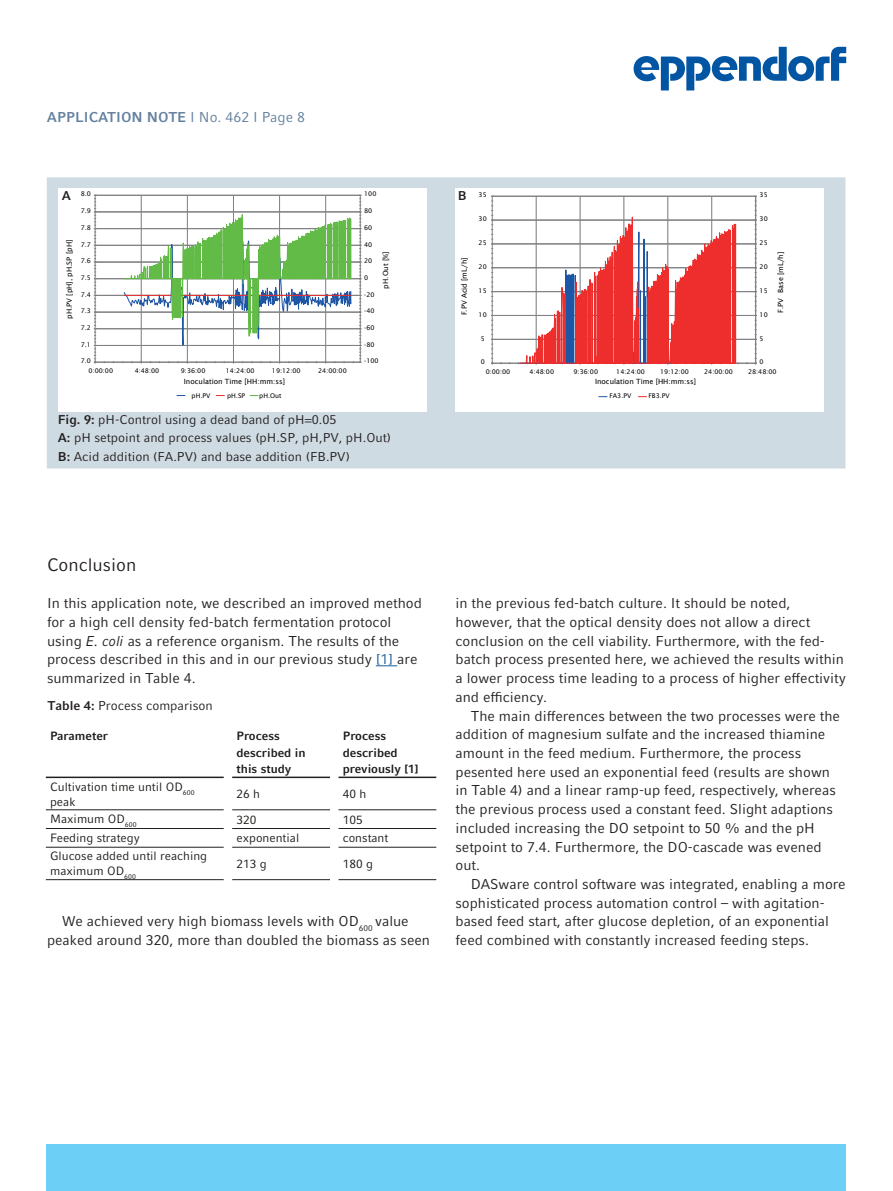
<style>
.page{position:relative;width:893px;height:1191px;background:#fff}
.page>*{position:absolute;margin:0;border:0;box-sizing:border-box;transform-origin:0 0}
.t1{font:18px "Compatil Factfor Eppendorf";color:#231f20}
.t2{font:14.25px/18.8px "Compatil Factfor Eppendorf";color:#231f20}
.t3{font:700 14.25px "Compatil Factfor Eppendorf";color:#6481a0}
.t4{font:12.75px/18.6px "Compatil Factfor Eppendorf";color:#231f20}
.t5{font:700 12.75px "Compatil Factfor Eppendorf";color:#231f20}
.t6{font:12px/15px "Compatil Factfor Eppendorf";color:#1a1a18}
.t7{font:700 12px/16.5px "Compatil Factfor Eppendorf";color:#1a1a18}
.t8{font:7.2px "Lucida Sans";color:#000001}
.t9{font:6.45px "Lucida Sans";color:#000001}
.s1{font-weight:400}
.s2{font-weight:700}
.s3{font-style:italic}
.s4{color:#175d9e}
</style>
<div class="page">
<div style="left:47px;top:1144px;width:799px;height:47px;background:#6bcff6"></div>
<svg style="left:736px;top:47px;width:110px;height:35px"></svg>
<div style="left:47px;top:177px;width:798px;height:291px;background:#cfdbe2"></div>
<div style="left:455px;top:188px;width:368px;height:224px;background:#fff"></div>
<svg style="left:491px;top:196px;width:266px;height:168px"></svg>
<svg style="left:519px;top:56px;width:217px;height:413px"></svg>
<div style="left:59px;top:188px;width:368px;height:224px;background:#fff"></div>
<svg style="left:94px;top:195px;width:268px;height:168px"></svg>
<svg style="left:124px;top:177px;width:227px;height:292px"></svg>
<svg style="left:376px;top:665px;width:21px;height:1px"></svg>
<hr style="left:46px;top:809px;width:178px;height:1px;background:#231f20">
<hr style="left:46px;top:828px;width:178px;height:1px;background:#231f20">
<hr style="left:46px;top:847px;width:178px;height:1px;background:#231f20">
<hr style="left:46px;top:879px;width:178px;height:1px;background:#231f20">
<hr style="left:232px;top:809px;width:98px;height:1px;background:#231f20">
<hr style="left:338px;top:809px;width:98px;height:1px;background:#231f20">
<hr style="left:232px;top:828px;width:98px;height:1px;background:#231f20">
<hr style="left:338px;top:828px;width:98px;height:1px;background:#231f20">
<hr style="left:232px;top:847px;width:98px;height:1px;background:#231f20">
<hr style="left:338px;top:847px;width:98px;height:1px;background:#231f20">
<hr style="left:232px;top:879px;width:98px;height:1px;background:#231f20">
<hr style="left:338px;top:879px;width:98px;height:1px;background:#231f20">
<hr style="left:46px;top:776px;width:178px;height:2px;background:#231f20">
<hr style="left:232px;top:776px;width:98px;height:2px;background:#231f20">
<hr style="left:338px;top:776px;width:98px;height:2px;background:#231f20">
<p class="t3" style="left:47px;top:108px;width:260px">APPLICATION NOTE <span class="s1">I No. 462 I Page 8</span></p>
<p class="t5" style="left:62px;top:188px;width:11px">A</p>
<p class="t5" style="left:458px;top:188px;width:10px">B</p>
<p class="t9" style="left:81px;top:190px;width:12px">8.0</p>
<p class="t9" style="left:364px;top:190px;width:14px">100</p>
<p class="t8" style="left:65px;top:319px;width:80px;rotate:-90deg">pH.PV [pH], pH.SP [pH]</p>
<p class="t9" style="left:81px;top:207px;width:12px">7.9</p>
<p class="t9" style="left:81px;top:224px;width:12px">7.8</p>
<p class="t9" style="left:81px;top:240px;width:12px">7.7</p>
<p class="t9" style="left:81px;top:257px;width:12px">7.6</p>
<p class="t9" style="left:81px;top:274px;width:12px">7.5</p>
<p class="t9" style="left:81px;top:290px;width:12px">7.4</p>
<p class="t9" style="left:81px;top:307px;width:12px">7.3</p>
<p class="t9" style="left:81px;top:324px;width:12px">7.2</p>
<p class="t9" style="left:81px;top:341px;width:12px">7.1</p>
<p class="t9" style="left:81px;top:357px;width:12px">7.0</p>
<p class="t9" style="left:89px;top:367px;width:26px">0:00:00</p>
<p class="t9" style="left:135px;top:367px;width:26px">4:48:00</p>
<p class="t9" style="left:181px;top:367px;width:26px">9:36:00</p>
<p class="t9" style="left:226px;top:367px;width:30px">14:24:00</p>
<p class="t9" style="left:272px;top:367px;width:30px">19:12:00</p>
<p class="t9" style="left:318px;top:367px;width:30px">24:00:00</p>
<p class="t8" style="left:184px;top:377px;width:103px">Inoculation Time [HH:mm:ss]</p>
<p class="t9" style="left:192px;top:392px;width:20px">pH.PV</p>
<p class="t9" style="left:227px;top:392px;width:19px">pH.SP</p>
<p class="t9" style="left:259px;top:392px;width:24px">pH.Out</p>
<p class="t9" style="left:364px;top:207px;width:10px">80</p>
<p class="t9" style="left:364px;top:224px;width:10px">60</p>
<p class="t9" style="left:364px;top:240px;width:10px">40</p>
<p class="t9" style="left:364px;top:257px;width:10px">20</p>
<p class="t9" style="left:364px;top:274px;width:6px">0</p>
<p class="t9" style="left:364px;top:290px;width:12px">-20</p>
<p class="t9" style="left:364px;top:307px;width:12px">-40</p>
<p class="t9" style="left:364px;top:324px;width:12px">-60</p>
<p class="t9" style="left:364px;top:341px;width:12px">-80</p>
<p class="t8" style="left:381px;top:288px;width:38px;rotate:-90deg">pH.Out [%]</p>
<p class="t9" style="left:364px;top:357px;width:16px">-100</p>
<p class="t4" style="left:58px;top:410px;width:335px"><span class="s2">Fig. 9:</span> pH-Control using a dead band of pH=0.05<br><span class="s2">A:</span> pH setpoint and process values (pH.SP, pH,PV, pH.Out)<br><span class="s2">B:</span> Acid addition (FA.PV) and base addition (FB.PV)</p>
<p class="t8" style="left:460px;top:315px;width:59px;rotate:-90deg">F.PV Acid [mL/h]</p>
<p class="t9" style="left:479px;top:191px;width:10px">35</p>
<p class="t9" style="left:760px;top:191px;width:10px">35</p>
<p class="t9" style="left:479px;top:215px;width:10px">30</p>
<p class="t9" style="left:760px;top:215px;width:10px">30</p>
<p class="t9" style="left:479px;top:239px;width:10px">25</p>
<p class="t9" style="left:760px;top:239px;width:10px">25</p>
<p class="t9" style="left:479px;top:263px;width:10px">20</p>
<p class="t9" style="left:479px;top:287px;width:10px">15</p>
<p class="t9" style="left:479px;top:311px;width:10px">10</p>
<p class="t9" style="left:760px;top:263px;width:10px">20</p>
<p class="t9" style="left:760px;top:287px;width:10px">15</p>
<p class="t9" style="left:760px;top:311px;width:10px">10</p>
<p class="t8" style="left:777px;top:313px;width:62px;rotate:-90deg">F.PV Base [mL/h]</p>
<p class="t9" style="left:481px;top:334px;width:6px">5</p>
<p class="t9" style="left:760px;top:334px;width:6px">5</p>
<p class="t9" style="left:481px;top:358px;width:6px">0</p>
<p class="t9" style="left:760px;top:358px;width:6px">0</p>
<p class="t9" style="left:486px;top:368px;width:26px">0:00:00</p>
<p class="t9" style="left:530px;top:368px;width:26px">4:48:00</p>
<p class="t9" style="left:573px;top:368px;width:26px">9:36:00</p>
<p class="t9" style="left:616px;top:368px;width:30px">14:24:00</p>
<p class="t9" style="left:660px;top:368px;width:30px">19:12:00</p>
<p class="t9" style="left:704px;top:368px;width:30px">24:00:00</p>
<p class="t9" style="left:748px;top:368px;width:30px">28:48:00</p>
<p class="t8" style="left:595px;top:377px;width:103px">Inoculation Time [HH:mm:ss]</p>
<p class="t9" style="left:609px;top:392px;width:23px">FA3.PV</p>
<p class="t9" style="left:648px;top:392px;width:23px">FB3.PV</p>
<p class="t1" style="left:47px;top:554px;width:91px">Conclusion</p>
<p class="t2" style="left:47px;top:594px;width:376px">In this application note, we described an improved method for a high cell density fed-batch fermentation protocol using <span class="s3">E. coli</span> as a reference organism. The results of the process described in this and in our previous study <span class="s4">[1]</span> are summarized in Table 4.</p>
<p class="t4" style="left:47px;top:696px;width:167px"><span class="s2">Table 4:</span> Process comparison</p>
<p class="t7" style="left:50px;top:727px;width:59px">Parameter</p>
<p class="t7" style="left:236px;top:727px;width:71px">Process described in this study</p>
<p class="t7" style="left:343px;top:727px;width:78px">Process described previously [1]</p>
<p class="t6" style="left:50px;top:779px;width:146px">Cultivation time until OD<sub>600 </sub>peak</p>
<p class="t6" style="left:236px;top:786px;width:25px">26 h</p>
<p class="t6" style="left:343px;top:786px;width:25px">40 h</p>
<p class="t6" style="left:50px;top:811px;width:88px">Maximum OD<sub>600</sub></p>
<p class="t6" style="left:236px;top:812px;width:22px">320</p>
<p class="t6" style="left:343px;top:812px;width:22px">105</p>
<p class="t6" style="left:50px;top:830px;width:91px">Feeding strategy</p>
<p class="t6" style="left:236px;top:830px;width:64px">exponential</p>
<p class="t6" style="left:343px;top:830px;width:47px">constant</p>
<p class="t6" style="left:50px;top:848px;width:159px">Glucose added until reaching maximum OD<sub>600</sub></p>
<p class="t6" style="left:236px;top:856px;width:32px">213 g</p>
<p class="t6" style="left:343px;top:856px;width:32px">180 g</p>
<p class="t2" style="left:47px;top:912px;width:385px;text-align:center">We achieved very high biomass levels with OD<sub>600</sub> value peaked around 320, more than doubled the biomass as seen</p>
<p class="t2" style="left:455px;top:594px;width:392px">in the previous fed-batch culture. It should be noted, however, that the optical density does not allow a direct conclusion on the cell viability. Furthermore, with the fed&shy;batch process presented here, we achieved the results within a lower process time leading to a process of higher effectivity and efficiency.</p>
<p class="t2" style="left:455px;top:706px;width:386px;text-indent:15px">The main differences between the two processes were the addition of magnesium sulfate and the increased thiamine amount in the feed medium. Furthermore, the process pesented here used an exponential feed (results are shown in Table 4) and a linear ramp-up feed, respectively, whereas the previous process used a constant feed. Slight adaptions included increasing the DO setpoint to 50 % and the pH setpoint to 7.4. Furthermore, the DO-cascade was evened out.</p>
<p class="t2" style="left:455px;top:874px;width:392px;text-indent:15px">DASware control software was integrated, enabling a more sophisticated process automation control – with agitation&shy;based feed start, after glucose depletion, of an exponential feed combined with constantly increased feeding steps.</p>
</div>
